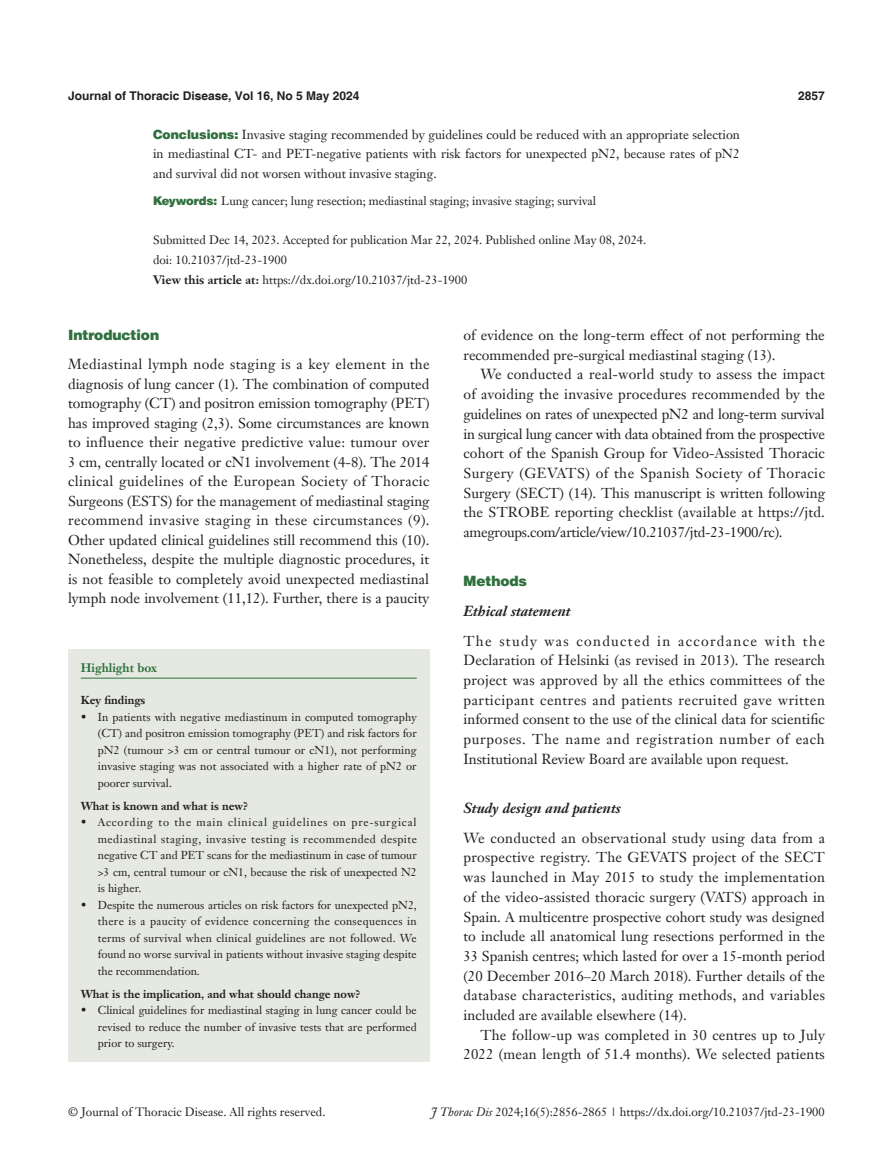
<style>
.page{position:relative;width:893px;height:1170px;background:#fff}
.page>*{position:absolute;margin:0;border:0;box-sizing:border-box;transform-origin:0 0}
.t1{font:14.25px/19.6px "Janson Text LT";color:#231f20;text-align:justify}
._2ji-6_5{font:italic 700 14.25px "Janson Text LT";color:#231f20}
._1ji-6_5{font:900 14.25px "Helvetica";color:#30703e}
.A-Abstract{font:12.75px/19.5px "Janson Text LT";color:#231f20;text-align:justify}
.A-time{font:12px "Janson Text LT";color:#231f20}
.A-Keywords{font:12px "Janson Text LT";color:#231f20}
.A-View_this_article{font:12px "Janson Text LT";color:#231f20}
.t2{font:700 12px "Helvetica";color:#231f20}
.A-doi{font:12px "Janson Text LT";color:#231f20}
.Cite{font:700 12px "Janson Text LT";color:#30703e}
.box-zhengwen{font:11.25px/16.5px "Janson Text LT";color:#231f20;text-align:justify}
.box-biaoti-1_5mm{font:700 11.25px "Janson Text LT";color:#231f20}
.box-biaoti{font:700 11.25px "Janson Text LT";color:#231f20}
.s1{font-family:"Helvetica AME";color:#30703e}
.s2{font-weight:700}
.s3{font-style:italic}
</style>
<div class="page">
<div style="left:68px;top:648px;width:361px;height:413px;background:#e5e9e1"></div>
<hr style="left:81px;top:677px;width:336px;height:1px;background:#30703e">
<p class="t2" style="left:68px;top:88px;width:293px">Journal of Thoracic Disease, Vol 16, No 5 May 2024</p>
<p class="t2" style="left:798px;top:88px;width:28px">2857</p>
<p class="A-Abstract" style="left:153px;top:124px;width:588px"><span class="s1">Conclusions:</span> Invasive staging recommended by guidelines could be reduced with an appropriate selection in mediastinal CT- and PET-negative patients with risk factors for unexpected pN2, because rates of pN2 and survival did not worsen without invasive staging.</p>
<p class="A-Keywords" style="left:153px;top:194px;width:445px"><span class="s1">Keywords:</span> Lung cancer; lung resection; mediastinal staging; invasive staging; survival</p>
<p class="A-time" style="left:153px;top:233px;width:495px">Submitted Dec 14, 2023. Accepted for publication Mar 22, 2024. Published online May 08, 2024.</p>
<p class="A-doi" style="left:153px;top:252px;width:135px">doi: 10.21037/jtd-23-1900</p>
<p class="A-View_this_article" style="left:153px;top:272px;width:316px"><span class="s2">View this article at:</span> https://dx.doi.org/10.21037/jtd-23-1900</p>
<p class="_1ji-6_5" style="left:68px;top:326px;width:93px">Introduction</p>
<p class="t1" style="left:68px;top:354px;width:363px">Mediastinal lymph node staging is a key element in the diagnosis of lung cancer (1). The combination of computed tomography (CT) and positron emission tomography (PET) has improved staging (2,3). Some circumstances are known to influence their negative predictive value: tumour over 3 cm, centrally located or cN1 involvement (4-8). The 2014 clinical guidelines of the European Society of Thoracic Surgeons (ESTS) for the management of mediastinal staging recommend invasive staging in these circumstances (9).<br>Other updated clinical guidelines still recommend this (10).<br>Nonetheless, despite the multiple diagnostic procedures, it is not feasible to completely avoid unexpected mediastinal lymph node involvement (11,12). Further, there is a paucity</p>
<p class="Cite" style="left:81px;top:659px;width:78px">Highlight box</p>
<p class="box-biaoti" style="left:81px;top:693px;width:66px">Key findings</p>
<p class="box-zhengwen" style="left:98px;top:708px;width:321px;text-indent:-17px">• In patients with negative mediastinum in computed tomography (CT) and positron emission tomography (PET) and risk factors for pN2 (tumour &gt;3 cm or central tumour or cN1), not performing invasive staging was not associated with a higher rate of pN2 or poorer survival.</p>
<p class="box-biaoti-1_5mm" style="left:81px;top:798px;width:169px">What is known and what is new?</p>
<p class="box-zhengwen" style="left:98px;top:813px;width:321px;text-indent:-17px">• According to the main clinical guidelines on pre-surgical mediastinal staging, invasive testing is recommended despite negative CT and PET scans for the mediastinum in case of tumour &gt;3 cm, central tumour or cN1, because the risk of unexpected N2 is higher.</p>
<p class="box-zhengwen" style="left:98px;top:896px;width:320px;text-indent:-17px">• Despite the numerous articles on risk factors for unexpected pN2, there is a paucity of evidence concerning the consequences in terms of survival when clinical guidelines are not followed. We found no worse survival in patients without invasive staging despite the recommendation.</p>
<p class="box-biaoti-1_5mm" style="left:81px;top:986px;width:281px">What is the implication, and what should change now?</p>
<p class="box-zhengwen" style="left:98px;top:1001px;width:321px;text-indent:-17px">• Clinical guidelines for mediastinal staging in lung cancer could be revised to reduce the number of invasive tests that are performed prior to surgery.</p>
<p class="t1" style="left:463px;top:325px;width:363px">of evidence on the long-term effect of not performing the recommended pre-surgical mediastinal staging (13).</p>
<p class="t1" style="left:463px;top:364px;width:363px;text-indent:17px">We conducted a real-world study to assess the impact of avoiding the invasive procedures recommended by the guidelines on rates of unexpected pN2 and long-term survival in surgical lung cancer with data obtained from the prospective cohort of the Spanish Group for Video-Assisted Thoracic Surgery (GEVATS) of the Spanish Society of Thoracic Surgery (SECT) (14). This manuscript is written following the STROBE reporting checklist (available at https://jtd. amegroups.com/article/view/10.21037/jtd-23-1900/rc).</p>
<p class="_1ji-6_5" style="left:463px;top:572px;width:65px">Methods</p>
<p class="_2ji-6_5" style="left:463px;top:601px;width:109px">Ethical statement</p>
<p class="t1" style="left:463px;top:630px;width:363px">The study was conducted in accordance with the Declaration of Helsinki (as revised in 2013). The research project was approved by all the ethics committees of the participant centres and patients recruited gave written informed consent to the use of the clinical data for scientific purposes. The name and registration number of each Institutional Review Board are available upon request.</p>
<p class="_2ji-6_5" style="left:463px;top:798px;width:159px">Study design and patients</p>
<p class="t1" style="left:463px;top:827px;width:363px">We conducted an observational study using data from a prospective registry. The GEVATS project of the SECT was launched in May 2015 to study the implementation of the video-assisted thoracic surgery (VATS) approach in Spain. A multicentre prospective cohort study was designed to include all anatomical lung resections performed in the 33 Spanish centres; which lasted for over a 15-month period (20 December 2016–20 March 2018). Further details of the database characteristics, auditing methods, and variables included are available elsewhere (14).</p>
<p class="t1" style="left:463px;top:1024px;width:363px;text-align:right">The follow-up was completed in 30 centres up to July<br>2022 (mean length of 51.4 months). We selected patients</p>
<p class="A-time" style="left:68px;top:1104px;width:259px">© Journal of Thoracic Disease. All rights reserved.</p>
<p class="A-time" style="left:431px;top:1104px;width:395px"><span class="s3">J Thorac Dis</span> 2024;16(5):2856-2865 | https://dx.doi.org/10.21037/jtd-23-1900</p>
</div>
